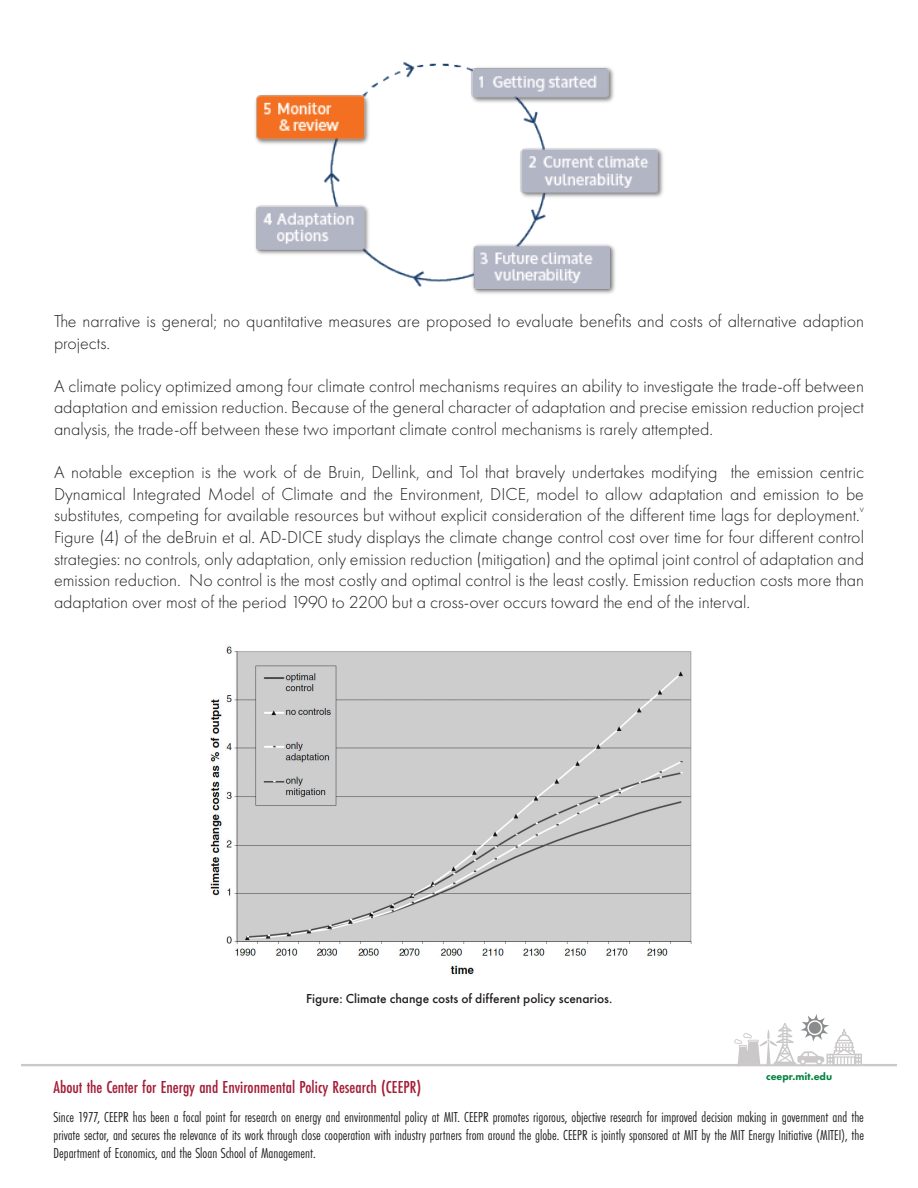
<style>
.page{position:relative;width:918px;height:1188px;background:#fff}
.page>*{position:absolute;margin:0;border:0;box-sizing:border-box;transform-origin:0 0}
.t1{font:300 18px/21.6px "Futura PT";color:#231f20;text-align:justify}
.t2{font:500 18px "Futura PT Cond";color:#a21c36}
.t3{font:15px/18px "Futura PT Cond";color:#231f20;text-align:justify}
._8_-_Figure_caption{font:500 13.5px "Futura PT";color:#231f20}
.t4{font:800 10.8px "Futura PT";color:#008240}
.t5{font:300 10.5px "Futura PT";color:#231f20}
</style>
<div class="page">
<svg style="left:22px;top:1014px;width:874px;height:53px"></svg>
<img style="left:255px;top:62px;width:408px;height:232px">
<img style="left:210px;top:646px;width:482px;height:329px">
<p class="t1" style="left:54px;top:310px;width:812px">The narrative is general; no quantitative measures are proposed to evaluate benefits and costs of alternative adaption projects.</p>
<p class="t1" style="left:54px;top:375px;width:812px">A climate policy optimized among four climate control mechanisms requires an ability to investigate the trade-off between adaptation and emission reduction. Because of the general character of adaptation and precise emission reduction project analysis, the trade-off between these two important climate control mechanisms is rarely attempted.</p>
<p class="t1" style="left:54px;top:461px;width:812px">A notable exception is the work of de Bruin, Dellink, and Tol that bravely undertakes modifying the emission centric Dynamical Integrated Model of Climate and the Environment, DICE, model to allow adaptation and emission to be substitutes, competing for available resources but without explicit consideration of the different time lags for deployment.</p>
<p class="t5" style="left:860px;top:503px;width:6px">v</p>
<p class="t1" style="left:54px;top:526px;width:812px">Figure (4) of the deBruin et al. AD-DICE study displays the climate change control cost over time for four different control strategies: no controls, only adaptation, only emission reduction (mitigation) and the optimal joint control of adaptation and emission reduction. No control is the most costly and optimal control is the least costly. Emission reduction costs more than adaptation over most of the period 1990 to 2200 but a cross-over occurs toward the end of the interval.</p>
<p class="_8_-_Figure_caption" style="left:306px;top:991px;width:308px">Figure: Climate change costs of different policy scenarios.</p>
<p class="t4" style="left:766px;top:1070px;width:68px">ceepr.mit.edu</p>
<p class="t2" style="left:54px;top:1077px;width:369px">About the Center for Energy and Environmental Policy Research (CEEPR)</p>
<p class="t3" style="left:54px;top:1108px;width:812px">Since 1977, CEEPR has been a focal point for research on energy and environmental policy at MIT. CEEPR promotes rigorous, objective research for improved decision making in government and the private sector, and secures the relevance of its work through close cooperation with industry partners from around the globe. CEEPR is jointly sponsored at MIT by the MIT Energy Initiative (MITEI), the Department of Economics, and the Sloan School of Management.</p>
</div>
